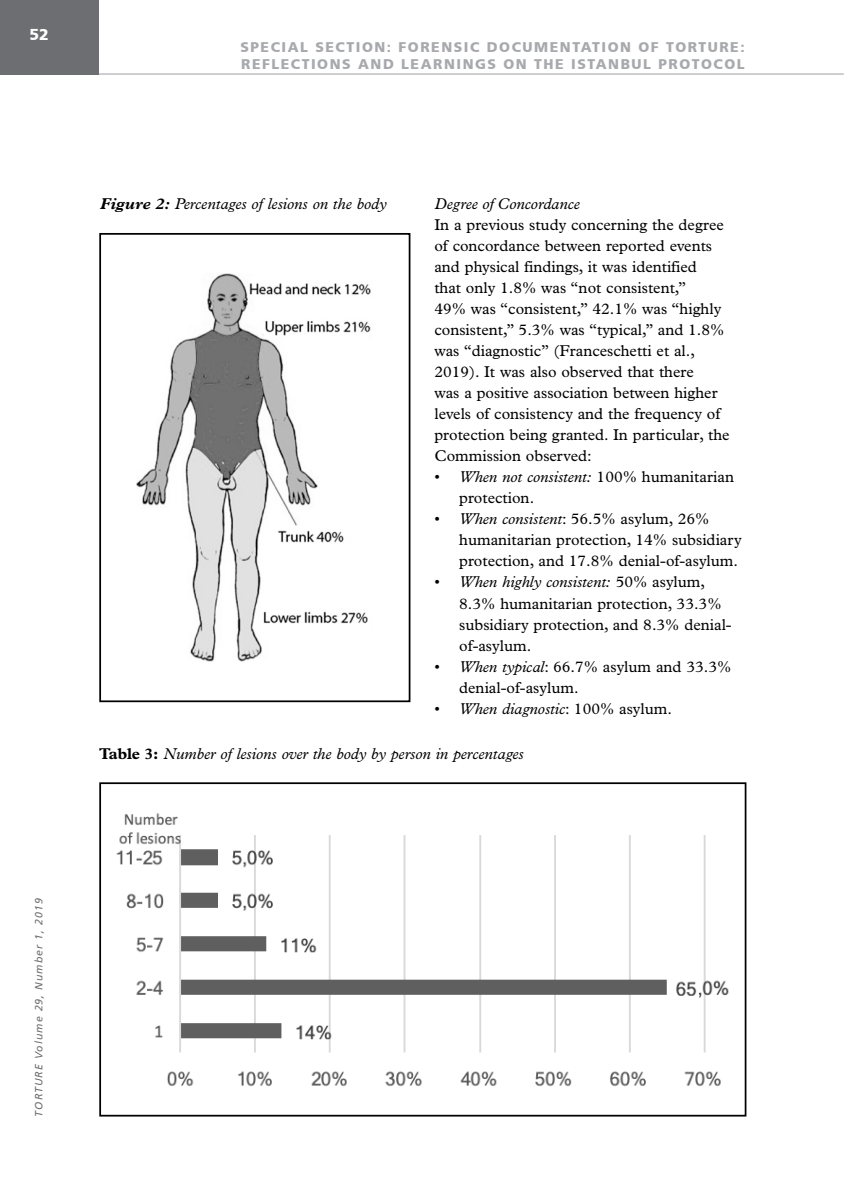
<style>
.page{position:relative;width:844px;height:1191px;background:#fff}
.page>*{position:absolute;margin:0;border:0;box-sizing:border-box;transform-origin:0 0}
.t1{font:15.75px/21px "Plantin Std";color:#000}
.t2{font:italic 15.75px "Plantin Std";color:#000}
.t3{font:900 15.75px "Frutiger CE";color:#fff}
.t4{font:900 14px/16.8px "Frutiger CE";letter-spacing:.11em;color:#a7a9ac}
.t5{font:italic 10.5px "Frutiger";letter-spacing:.1em;color:#6d6e71}
.s1{font-weight:700}
.s2{font-family:"Plantin"}
.s3{font-style:italic}
.s4{font-family:"Plantin";font-style:normal}
.s5{font-style:normal}
.s6{font-weight:700;font-style:normal}
</style>
<div class="page">
<div style="left:0;top:0;width:99px;height:74px;background:#6d6e71"></div>
<hr style="left:99px;top:74px;width:744px;height:1px;background:#bcbec0">
<img style="left:136px;top:273px;width:235px;height:389px">
<div style="left:99px;top:233px;width:311px;height:469px;border:2px solid #000"></div>
<div style="left:99px;top:782px;width:647px;height:334px;border:2px solid #000"></div>
<img style="left:116px;top:813px;width:613px;height:274px">
<p class="t3" style="left:30px;top:26px;width:21px">52</p>
<p class="t4" style="left:240px;top:39px;width:505px">SPECIAL SECTION: FORENSIC DOCUMENTATION OF TORTURE:<br>REFLECTIONS AND LEARNINGS ON THE ISTANBUL PROTOCOL</p>
<p class="t2" style="left:100px;top:195px;width:288px"><span class="s1">Figure 2:</span> Percentages of lesions on the body</p>
<p class="t2" style="left:434px;top:195px;width:147px">Degree of Concordance</p>
<p class="t1" style="left:434px;top:215px;width:296px">In a previous study concerning the degree of concordance between reported events and physical findings, it was identified<br>that only 1.8% was “not consistent,”<br>49% was “consistent,” 42.1% was “highly consistent,” 5.3% was “typical,” and 1.8% was “diagnostic” (Franceschetti et al., 2019). It was also observed that there<br>was a positive association between higher levels of consistency and the frequency of protection being granted. In particular, the Commission observed:</p>
<p class="t1" style="left:459px;top:467px;width:276px;text-indent:-25px"><span class="s2">•</span> <span class="s3">When not consistent:</span> 100% humanitarian protection.</p>
<p class="t1" style="left:459px;top:509px;width:284px;text-indent:-25px"><span class="s2">•</span> <span class="s3">When consistent</span>: 56.5% asylum, 26% humanitarian protection, 14% subsidiary protection, and 17.8% denial-of-asylum.</p>
<p class="t1" style="left:459px;top:572px;width:274px;text-indent:-25px"><span class="s2">•</span> <span class="s3">When highly consistent:</span> 50% asylum,<br>8.3% humanitarian protection, 33.3% subsidiary protection, and 8.3% denial&shy;of-asylum.</p>
<p class="t1" style="left:459px;top:656px;width:274px;text-indent:-25px"><span class="s2">•</span> <span class="s3">When typical</span>: 66.7% asylum and 33.3% denial-of-asylum.</p>
<p class="t2" style="left:434px;top:699px;width:239px"><span class="s4">•</span> When diagnostic<span class="s5">: 100% asylum.</span></p>
<p class="t2" style="left:99px;top:744px;width:426px"><span class="s6">Table 3:</span> Number of lesions over the body by person in percentages</p>
<p class="t5" style="left:33px;top:1116px;width:220px;rotate:-90deg">TORTURE Volume 29, Number 1, 2019</p>
</div>
